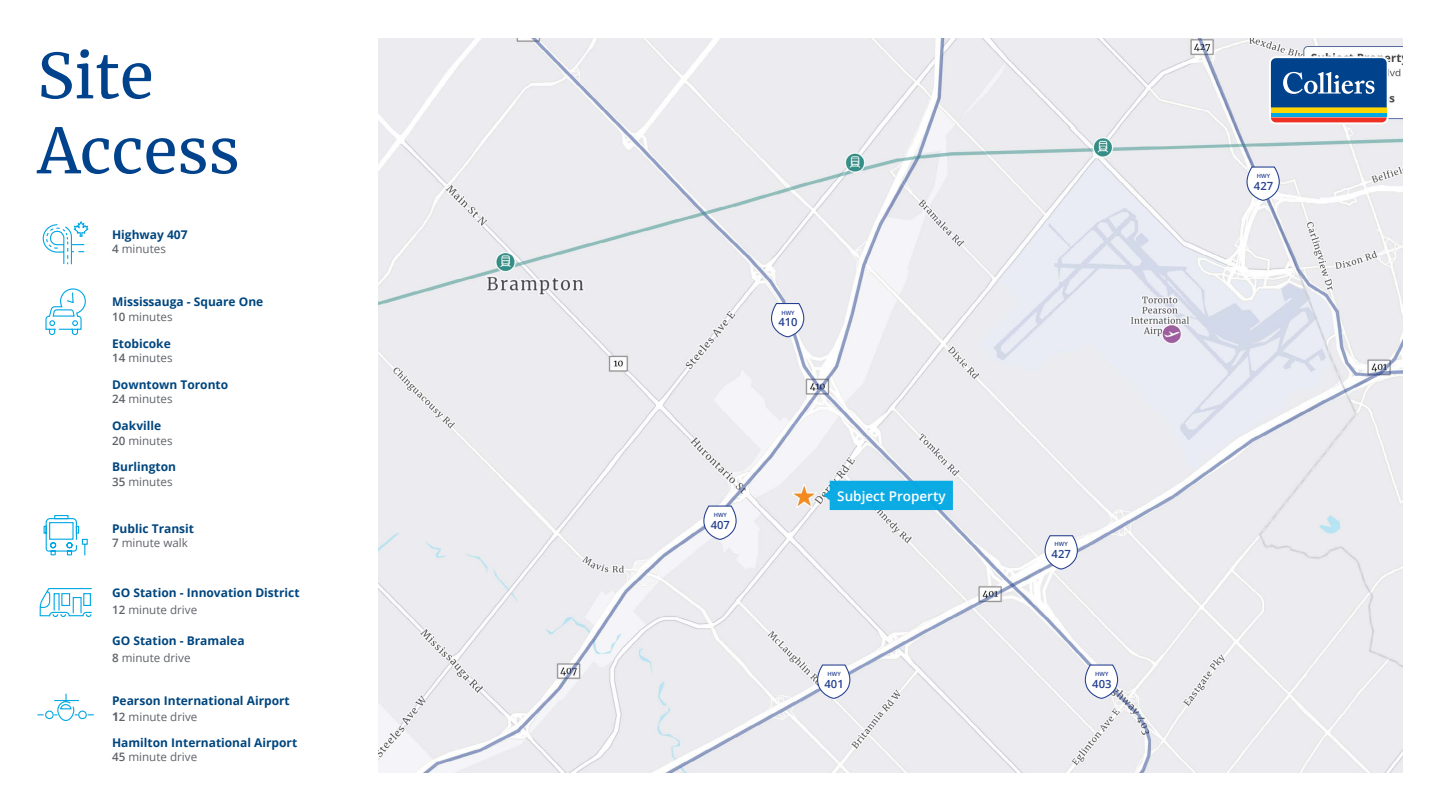
<style>
.page{position:relative;width:1440px;height:810px;background:#fff}
.page>*{position:absolute;margin:0;border:0;box-sizing:border-box;transform-origin:0 0}
.t1{font:61.88px/75px "Merriweather";color:#00438c}
.t2{font:600 13.5px "Open Sans";color:#fff}
.t3{font:700 12px "Open Sans";color:#00467f}
.t4{font:11.62px "Open Sans";color:#5f636a}
.t5{font:600 11.25px "Open Sans";color:#25408f}
.t6{font:600 5.78px "Open Sans";color:#25408f}
.s1{font-weight:600}
.s2{font-weight:700;font-size:12px}
</style>
<div class="page">
<svg style="left:43px;top:515px;width:45px;height:41px"></svg>
<img style="left:379px;top:38px;width:1023px;height:734px">
<svg style="left:703px;top:505px;width:34px;height:56px"></svg>
<svg style="left:1246px;top:166px;width:34px;height:36px"></svg>
<svg style="left:1269px;top:56px;width:120px;height:68px"></svg>
<div style="left:1271px;top:112px;width:116px;height:5px;background:#00a8e4"></div>
<div style="left:1271px;top:107px;width:116px;height:5px;background:#ffd600"></div>
<svg style="left:1271px;top:117px;width:116px;height:5px"></svg>
<svg style="left:1271px;top:58px;width:116px;height:49px;background:#1d5899"></svg>
<svg style="left:45px;top:288px;width:41px;height:48px"></svg>
<svg style="left:39px;top:588px;width:53px;height:30px"></svg>
<svg style="left:42px;top:221px;width:47px;height:44px"></svg>
<div style="left:824px;top:481px;width:129px;height:29px;background:#0cabe4"></div>
<svg style="left:37px;top:693px;width:57px;height:28px"></svg>
<svg style="left:1044px;top:534px;width:34px;height:36px"></svg>
<svg style="left:1084px;top:664px;width:35px;height:36px"></svg>
<svg style="left:817px;top:664px;width:34px;height:36px"></svg>
<svg style="left:770px;top:302px;width:35px;height:36px"></svg>
<h1 class="t1" style="left:38px;top:37px;width:204px">Site<br>Access</h1>
<p class="t3" style="left:112px;top:226px;width:77px">Highway 407</p>
<p class="t4" style="left:112px;top:241px;width:55px"><span class="s1">4</span> minutes</p>
<p class="t3" style="left:112px;top:294px;width:153px">Mississauga - Square One</p>
<p class="t4" style="left:112px;top:309px;width:62px"><span class="s1">10</span> minutes</p>
<p class="t3" style="left:112px;top:335px;width:60px">Etobicoke</p>
<p class="t4" style="left:112px;top:350px;width:62px"><span class="s1">14</span> minutes</p>
<p class="t3" style="left:112px;top:376px;width:118px">Downtown Toronto</p>
<p class="t4" style="left:112px;top:391px;width:62px"><span class="s1">24</span> minutes</p>
<p class="t3" style="left:112px;top:417px;width:51px">Oakville</p>
<p class="t4" style="left:112px;top:432px;width:62px"><span class="s1">20</span> minutes</p>
<p class="t3" style="left:112px;top:459px;width:65px">Burlington</p>
<p class="t4" style="left:112px;top:474px;width:62px"><span class="s1">35</span> minutes</p>
<p class="t3" style="left:112px;top:520px;width:83px">Public Transit</p>
<p class="t4" style="left:112px;top:535px;width:77px"><span class="s1">7</span> minute walk</p>
<p class="t3" style="left:112px;top:585px;width:189px">GO Station - Innovation District</p>
<p class="t4" style="left:112px;top:601px;width:87px"><span class="s1">12</span> minute drive</p>
<p class="t3" style="left:112px;top:633px;width:134px">GO Station - Bramalea</p>
<p class="t4" style="left:112px;top:650px;width:80px"><span class="s1">8</span> minute drive</p>
<p class="t3" style="left:112px;top:692px;width:179px">Pearson International Airport</p>
<p class="t4" style="left:112px;top:709px;width:87px"><span class="s2">1</span><span class="s1">2</span> minute drive</p>
<p class="t3" style="left:112px;top:735px;width:187px">Hamilton International Airport</p>
<p class="t4" style="left:112px;top:749px;width:87px"><span class="s1">45</span> minute drive</p>
<p class="t6" style="left:781px;top:309px;width:15px">HWY</p>
<p class="t5" style="left:778px;top:315px;width:21px">410</p>
<p class="t6" style="left:714px;top:511px;width:15px">HWY</p>
<p class="t5" style="left:711px;top:517px;width:21px">407</p>
<p class="t2" style="left:837px;top:486px;width:110px">Subject Property</p>
<p class="t6" style="left:828px;top:670px;width:15px">HWY</p>
<p class="t5" style="left:825px;top:676px;width:21px">401</p>
<p class="t6" style="left:1055px;top:540px;width:15px">HWY</p>
<p class="t5" style="left:1052px;top:546px;width:21px">427</p>
<p class="t6" style="left:1095px;top:670px;width:15px">HWY</p>
<p class="t5" style="left:1092px;top:676px;width:21px">403</p>
<p class="t6" style="left:1257px;top:172px;width:15px">HWY</p>
<p class="t5" style="left:1254px;top:178px;width:21px">427</p>
</div>
